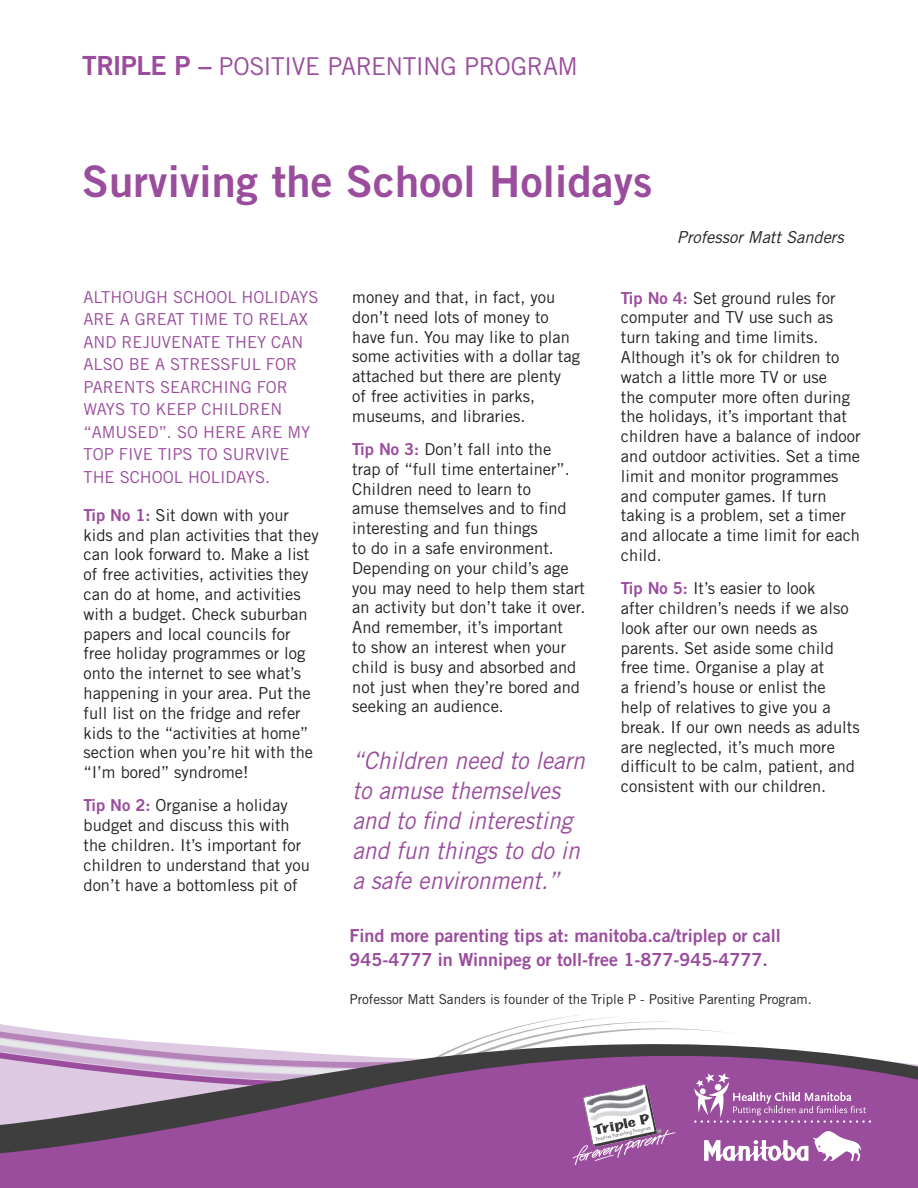
<style>
.page{position:relative;width:918px;height:1188px;background:#fff}
.page>*{position:absolute;margin:0;border:0;box-sizing:border-box;transform-origin:0 0}
.t1{font:43.5px "Trade Gothic Bold Two";letter-spacing:.005em;color:#9a4c9d}
.t2{font:26.4px "Trade Gothic Bold Two";letter-spacing:-.025em;color:#9a4c9d}
.t3{font:24.6px "Trade Gothic";color:#9a4c9d}
.t4{font:italic 24px/30px "Trade Gothic";color:#9a4c9d;scale:.95 1}
.t5{font:18px/24px "Trade Gothic Bold Two";color:#9a4c9d}
.t6{font:16.5px/19.8px "Trade Gothic";color:#231f20}
.t7{font:16.5px/22.5px "Trade Gothic";color:#9a4c9d}
.t8{font:italic 16.5px "Trade Gothic";color:#231f20}
.t9{font:13.5px "Trade Gothic";color:#231f20}
.s1{font-family:"Trade Gothic";font-size:24.6px}
.s2{font-family:"Trade Gothic Bold Two";color:#9a4c9d}
</style>
<div class="page">
<svg style="left:521px;top:1015px;width:101px;height:11px"></svg>
<svg style="left:0;top:1026px;width:722px;height:6px"></svg>
<svg style="left:0;top:1032px;width:918px;height:156px;background:#a171a4"></svg>
<svg style="left:694px;top:1073px;width:177px;height:50px;background:#a865aa"></svg>
<svg style="left:704px;top:1129px;width:157px;height:32px"></svg>
<img style="left:570px;top:1081px;width:107px;height:86px">
<h2 class="t2" style="left:82px;top:50px;width:150px">Triple P – <span class="s1">POSITIVE</span></h2>
<h3 class="t3" style="left:328px;top:52px;width:44px">PARENTING</h3>
<h3 class="t3" style="left:464px;top:52px;width:16px">PROGR</h3>
<h3 class="t3" style="left:543px;top:52px;width:31px">AM</h3>
<h1 class="t1" style="left:82px;top:155px;width:572px">Surviving the School Holidays</h1>
<p class="t8" style="left:677px;top:227px;width:168px">Professor Matt Sanders</p>
<p class="t7" style="left:84px;top:286px;width:237px">Although school holidays are a great time to relax and rejuvenate they can also be a stressful for parents searching for ways to keep children “amused”. So here are my top five tips to survive the school holidays.</p>
<p class="t6" style="left:84px;top:505px;width:237px"><span class="s2">Tip No 1:</span> Sit down with your kids and plan activities that they can look forward to. M ake a list of free activities, activities they can do at home, and activities with a budget. Check suburban papers and local councils for free holiday programmes or log onto the internet to see what’s happening in your area. Put the full list on the fridge and refer kids to the “activities at home” section when you’re hit with the “I ’m bored” syndrome!</p>
<p class="t6" style="left:84px;top:796px;width:228px"><span class="s2">Tip No 2:</span> Organise a holiday budget and discuss this with the children. It’s important for children to understand that you don’t have a bottomless pit of</p>
<p class="t6" style="left:352px;top:287px;width:229px">money and that, in fact, you don’t need lots of money to have fun. You may like to plan some activities with a dollar tag attached but there are plenty<br>of free activities in parks, museums, and libraries.</p>
<p class="t6" style="left:352px;top:439px;width:235px"><span class="s2">Tip No 3:</span> Don’t fall into the<br>trap of “full time entertainer”.<br>Children need to learn to<br>amuse themselves and to find interesting and fun things<br>to do in a safe environment.<br>Depending on your child’s age you may need to help them start an activity but don’t take it over.<br>And remember, it’s important<br>to show an interest when your child is busy and absorbed and not just when they’re bored and seeking an audience.</p>
<h3 class="t4" style="left:352px;top:745px;width:246px">“Children need to learn to amuse themselves and to find interesting and fun things to do in a safe environment.”</h3>
<p class="t6" style="left:621px;top:288px;width:241px"><span class="s2">Tip No 4:</span> Set ground rules for computer and TV use such as turn taking and time limits.<br>Although it’s ok for children to watch a little more TV or use<br>the computer more often during the holidays, it’s important that children have a balance of indoor and outdoor activities. Set a time limit and monitor programmes and computer games. I f turn taking is a problem, set a timer and allocate a time limit for each child.</p>
<p class="t6" style="left:621px;top:578px;width:240px"><span class="s2">Tip No 5:</span> It’s easier to look<br>after children’s needs if we also look after our own needs as parents. Set aside some child free time. Organise a play at<br>a friend’s house or enlist the help of relatives to give you a break. I f our own needs as adults are neglected, it’s much more difficult to be calm, patient, and consistent with our children.</p>
<p class="t5" style="left:350px;top:924px;width:433px">Find more parenting tips at: manitoba.ca/triplep or call<br>945-4777 in Winnipeg or toll-free 1-877-945-4777.</p>
<p class="t9" style="left:350px;top:991px;width:464px">Professor M att Sanders is founder of the Triple P - Positive Parenting Program.</p>
</div>
